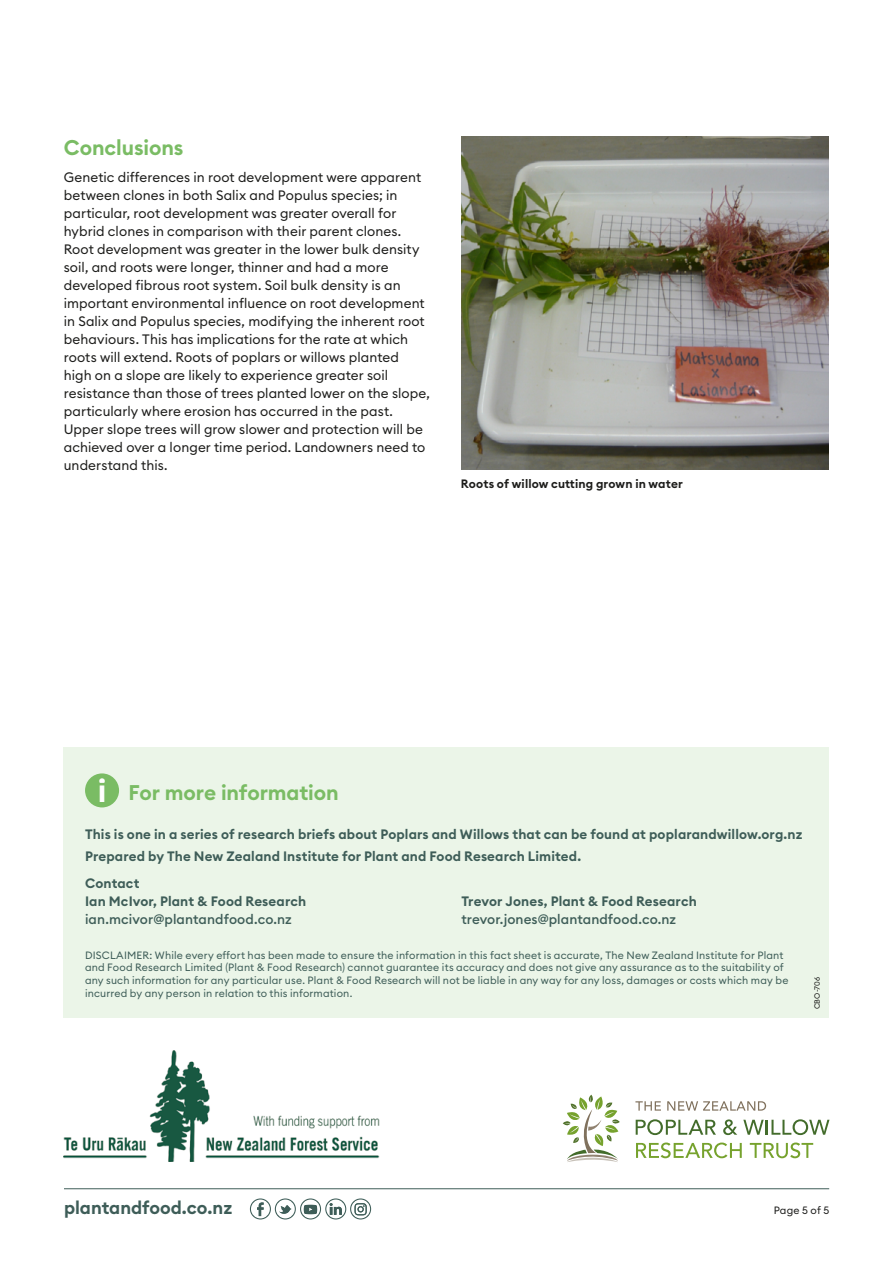
<style>
.page{position:relative;width:893px;height:1263px;background:#fff}
.page>*{position:absolute;margin:0;border:0;box-sizing:border-box;transform-origin:0 0}
.t1{font:600 33px "Euclid Flex";color:#fff}
.Subhead_green{font:600 21px "Euclid Circular B";letter-spacing:-.005em;color:#7abc64}
.t2{font:600 18px "Euclid Circular B";color:#3e5d58}
.Body{font:13.5px/18px "Euclid Circular B";letter-spacing:.005em;color:#1d1d1b}
.Contact{font:600 13.5px/18px "Euclid Circular B";letter-spacing:.01em;color:#3e5d58}
.Contact-2{font:500 13.5px/18px "Euclid Circular B";letter-spacing:.005em;color:#3e5d58}
.t3{font:600 12px "Euclid Circular B";letter-spacing:.01em;color:#1d1d1b}
.Disclaimer{font:10.5px/12.6px "Euclid Circular B";letter-spacing:.015em;color:#3e5d58}
.t4{font:10.5px "Euclid Circular B";letter-spacing:.015em;color:#1d1d1b}
.Job_code{font:7.5px "Euclid Circular B";letter-spacing:.02em;color:#1d1d1b}
.s1{font-weight:500}
.s2{font-weight:600}
</style>
<div class="page">
<hr style="left:64px;top:1188px;width:765px;height:1px;background:#3e5d58">
<svg style="left:250px;top:1198px;width:121px;height:21px"></svg>
<div style="left:64px;top:748px;width:765px;height:270px;background:#ebf5e8"></div>
<div style="left:85px;top:773px;width:34px;height:34px;background:#7abc64;border-radius:50%"></div>
<img style="left:461px;top:136px;width:368px;height:333px">
<svg style="left:563px;top:1095px;width:57px;height:67px"></svg>
<svg style="left:636px;top:1119px;width:80px;height:16px"></svg>
<svg style="left:723px;top:1119px;width:14px;height:16px"></svg>
<svg style="left:743px;top:1119px;width:86px;height:16px"></svg>
<svg style="left:636px;top:1142px;width:106px;height:16px"></svg>
<svg style="left:750px;top:1142px;width:63px;height:16px"></svg>
<svg style="left:635px;top:1101px;width:26px;height:9px"></svg>
<svg style="left:667px;top:1101px;width:99px;height:9px"></svg>
<img style="left:64px;top:1050px;width:316px;height:111px">
<p class="Subhead_green" style="left:64px;top:134px;width:121px">Conclusions</p>
<p class="Body" style="left:64px;top:168px;width:368px">Genetic differences in root development were apparent between clones in both Salix and Populus species; in particular, root development was greater overall for hybrid clones in comparison with their parent clones.<br>Root development was greater in the lower bulk density soil, and roots were longer, thinner and had a more developed fibrous root system. Soil bulk density is an important environmental influence on root development in Salix and Populus species, modifying the inherent root behaviours. This has implications for the rate at which roots will extend. Roots of poplars or willows planted high on a slope are likely to experience greater soil resistance than those of trees planted lower on the slope, particularly where erosion has occurred in the past.<br>Upper slope trees will grow slower and protection will be achieved over a longer time period. Landowners need to understand this.</p>
<p class="t3" style="left:461px;top:476px;width:223px">Roots of willow cutting grown in water</p>
<p class="t1" style="left:98px;top:771px;width:10px">i</p>
<p class="Subhead_green" style="left:129px;top:779px;width:212px">For more information</p>
<p class="Contact" style="left:85px;top:825px;width:719px">This is one in a series of research briefs about Poplars and Willows that can be found at poplarandwillow.org.nz</p>
<p class="Contact" style="left:85px;top:848px;width:498px">Prepared by The New Zealand Institute for Plant and Food Research Limited.</p>
<p class="Contact" style="left:85px;top:874px;width:223px">Contact<br>Ian McIvor, Plant &amp; Food Research <span class="s1">ian.mcivor@plantandfood.co.nz</span></p>
<p class="Contact-2" style="left:461px;top:892px;width:237px"><span class="s2">Trevor Jones, Plant &amp; Food Research </span>trevor.jones@plantandfood.co.nz</p>
<p class="Disclaimer" style="left:85px;top:949px;width:705px">DISCLAIMER: While every effort has been made to ensure the information in this fact sheet is accurate, The New Zealand Institute for Plant and Food Research Limited (Plant &amp; Food Research) cannot guarantee its accuracy and does not give any assurance as to the suitability of any such information for any particular use. Plant &amp; Food Research will not be liable in any way for any loss, damages or costs which may be incurred by any person in relation to this information.</p>
<p class="Job_code" style="left:812px;top:1009px;width:34px;rotate:-90deg">CBO-706</p>
<h3 class="t2" style="left:64px;top:1196px;width:170px">plantandfood.co.nz</h3>
<p class="t4" style="left:774px;top:1203px;width:57px">Page 5 of 5</p>
</div>
